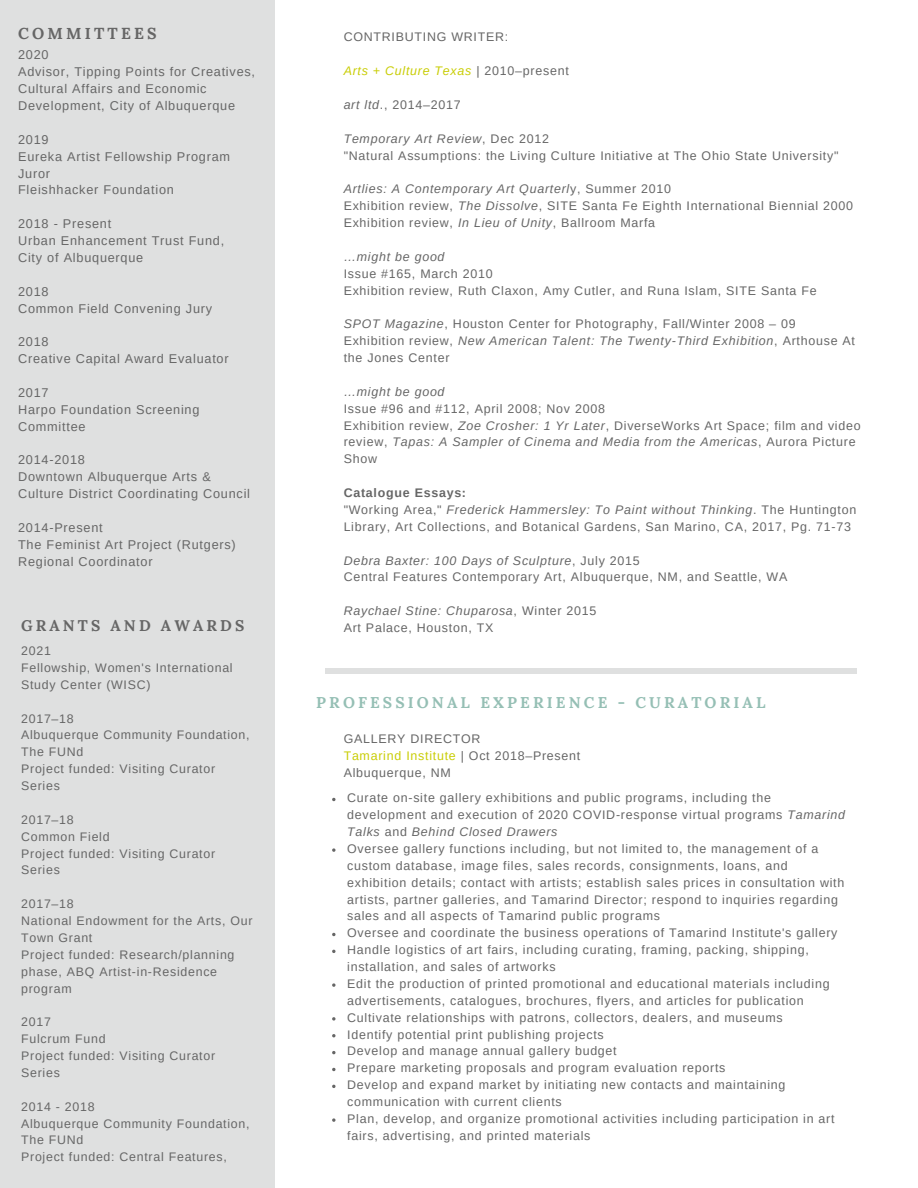
<style>
.page{position:relative;width:918px;height:1188px;background:#fff}
.page>*{position:absolute;margin:0;border:0;box-sizing:border-box;transform-origin:0 0}
.t1{font:700 15.9px "Lora";letter-spacing:.2em;color:#666}
.t2{font:700 15.6px "Lora";letter-spacing:.2em;color:#609f8f}
.t3{font:700 15.45px "Lora";letter-spacing:.2em;color:#666}
.t4{font:12.75px/16.8px "Arimo";letter-spacing:.06em;color:#666}
.t5{font:12.45px/16.8px "Arimo";letter-spacing:.06em;color:#666}
.t6{font:italic 12.45px "Arimo";letter-spacing:.06em;color:#c9cd05}
.t7{font:italic 12.45px "Arimo";letter-spacing:.06em;color:#666}
.t8{font:12.3px/16.8px "Arimo";letter-spacing:.06em;color:#666}
.s1{font-style:normal;color:#666}
.s2{font-style:italic}
.s3{font-weight:700}
.s4{color:#c9cd05}
</style>
<div class="page">
<div style="left:0;top:0;width:275px;height:1188px;background:#dfe0e0"></div>
<div style="left:325px;top:668px;width:532px;height:6px;background:#dfe0e0"></div>
<svg style="left:332px;top:798px;width:4px;height:3px"></svg>
<svg style="left:332px;top:848px;width:4px;height:4px"></svg>
<svg style="left:332px;top:933px;width:4px;height:3px"></svg>
<svg style="left:332px;top:950px;width:4px;height:3px"></svg>
<svg style="left:332px;top:983px;width:4px;height:4px"></svg>
<svg style="left:332px;top:1017px;width:4px;height:4px"></svg>
<svg style="left:332px;top:1034px;width:4px;height:3px"></svg>
<svg style="left:332px;top:1051px;width:4px;height:3px"></svg>
<svg style="left:332px;top:1068px;width:4px;height:3px"></svg>
<svg style="left:332px;top:1085px;width:4px;height:3px"></svg>
<svg style="left:332px;top:1118px;width:4px;height:4px"></svg>
<p class="t1" style="left:18px;top:23px;width:140px">COMMITTEES</p>
<p class="t4" style="left:18px;top:47px;width:238px">2020<br>Advisor, Tipping Points for Creatives,<br>Cultural Affairs and Economic<br>Development, City of Albuquerque</p>
<p class="t4" style="left:18px;top:131px;width:213px">2019<br>Eureka Artist Fellowship Program<br>Juror<br>Fleishhacker Foundation</p>
<p class="t4" style="left:18px;top:215px;width:208px">2018 - Present<br>Urban Enhancement Trust Fund,<br>City of Albuquerque</p>
<p class="t4" style="left:18px;top:283px;width:196px">2018<br>Common Field Convening Jury</p>
<p class="t4" style="left:18px;top:333px;width:212px">2018<br>Creative Capital Award Evaluator</p>
<p class="t4" style="left:18px;top:384px;width:183px">2017<br>Harpo Foundation Screening<br>Committee</p>
<p class="t4" style="left:18px;top:452px;width:234px">2014-2018<br>Downtown Albuquerque Arts &amp;<br>Culture District Coordinating Council</p>
<p class="t4" style="left:18px;top:519px;width:219px">2014-Present<br>The Feminist Art Project (Rutgers)<br>Regional Coordinator</p>
<p class="t3" style="left:21px;top:616px;width:225px">GRANTS AND AWARDS</p>
<p class="t8" style="left:21px;top:642px;width:213px">2021<br>Fellowship, Women's International<br>Study Center (WISC)</p>
<p class="t8" style="left:21px;top:710px;width:230px">2017–18<br>Albuquerque Community Foundation,<br>The FUNd<br>Project funded: Visiting Curator<br>Series</p>
<p class="t8" style="left:21px;top:811px;width:196px">2017–18<br>Common Field<br>Project funded: Visiting Curator<br>Series</p>
<p class="t8" style="left:21px;top:896px;width:233px">2017–18<br>National Endowment for the Arts, Our<br>Town Grant<br>Project funded: Research/planning phase, ABQ Artist-in-Residence program</p>
<p class="t8" style="left:21px;top:1014px;width:196px">2017<br>Fulcrum Fund<br>Project funded: Visiting Curator<br>Series</p>
<p class="t8" style="left:21px;top:1098px;width:230px">2014 - 2018<br>Albuquerque Community Foundation,<br>The FUNd<br>Project funded: Central Features,</p>
<p class="t5" style="left:344px;top:29px;width:166px">CONTRIBUTING WRITER:</p>
<p class="t6" style="left:344px;top:64px;width:227px">Arts + Culture Texas <span class="s1">| 2010–present</span></p>
<p class="t5" style="left:344px;top:96px;width:119px"><span class="s2">art ltd</span>., 2014–2017</p>
<p class="t5" style="left:344px;top:130px;width:496px"><span class="s2">Temporary Art Review</span>, Dec 2012<br>"Natural Assumptions: the Living Culture Initiative at The Ohio State University"</p>
<p class="t5" style="left:344px;top:181px;width:511px"><span class="s2">Artlies: A Contemporary Art Quarterl</span>y, Summer 2010<br>Exhibition review, <span class="s2">The Dissolve</span>, SITE Santa Fe Eighth International Biennial 2000<br>Exhibition review, <span class="s2">In Lieu of Unity</span>, Ballroom Marfa</p>
<p class="t7" style="left:344px;top:249px;width:102px">…might be good</p>
<p class="t5" style="left:344px;top:265px;width:475px">Issue #165, March 2010<br>Exhibition review, Ruth Claxon, Amy Cutler, and Runa Islam, SITE Santa Fe</p>
<p class="t5" style="left:344px;top:316px;width:513px"><span class="s2">SPOT Magazine</span>, Houston Center for Photography, Fall/Winter 2008 – 09<br>Exhibition review, <span class="s2">New American Talent: The Twenty-Third Exhibition</span>, Arthouse At the Jones Center</p>
<p class="t7" style="left:344px;top:384px;width:102px">…might be good</p>
<p class="t5" style="left:344px;top:400px;width:519px">Issue #96 and #112, April 2008; Nov 2008<br>Exhibition review, <span class="s2">Zoe Crosher: 1 Yr Later</span>, DiverseWorks Art Space; film and video review, <span class="s2">Tapas: A Sampler of Cinema and Media from the Americas</span>, Aurora Picture Show</p>
<p class="t5" style="left:344px;top:484px;width:514px"><span class="s3">Catalogue Essays:<br></span>"Working Area," <span class="s2">Frederick Hammersley: To Paint without Thinking</span>. The Huntington<br>Library, Art Collections, and Botanical Gardens, San Marino, CA, 2017, Pg. 71-73</p>
<p class="t5" style="left:344px;top:552px;width:445px"><span class="s2">Debra Baxter: 100 Days of Sculpture</span>, July 2015<br>Central Features Contemporary Art, Albuquerque, NM, and Seattle, WA</p>
<p class="t5" style="left:344px;top:602px;width:254px"><span class="s2">Raychael Stine: Chuparosa</span>, Winter 2015<br>Art Palace, Houston, TX</p>
<p class="t2" style="left:316px;top:692px;width:451px">PROFESSIONAL EXPERIENCE - CURATORIAL</p>
<p class="t5" style="left:344px;top:730px;width:238px">GALLERY DIRECTOR<br><span class="s4">Tamarind Institute</span> | Oct 2018–Present<br>Albuquerque, NM</p>
<p class="t5" style="left:347px;top:790px;width:500px">Curate on-site gallery exhibitions and public programs, including the development and execution of 2020 COVID-response virtual programs <span class="s2">Tamarind Talks</span> and <span class="s2">Behind Closed Drawers<br></span>Oversee gallery functions including, but not limited to, the management of a custom database, image files, sales records, consignments, loans, and exhibition details; contact with artists; establish sales prices in consultation with artists, partner galleries, and Tamarind Director; respond to inquiries regarding sales and all aspects of Tamarind public programs<br>Oversee and coordinate the business operations of Tamarind Institute's gallery Handle logistics of art fairs, including curating, framing, packing, shipping, installation, and sales of artworks<br>Edit the production of printed promotional and educational materials including advertisements, catalogues, brochures, flyers, and articles for publication Cultivate relationships with patrons, collectors, dealers, and museums<br>Identify potential print publishing projects<br>Develop and manage annual gallery budget<br>Prepare marketing proposals and program evaluation reports<br>Develop and expand market by initiating new contacts and maintaining communication with current clients<br>Plan, develop, and organize promotional activities including participation in art fairs, advertising, and printed materials</p>
</div>
